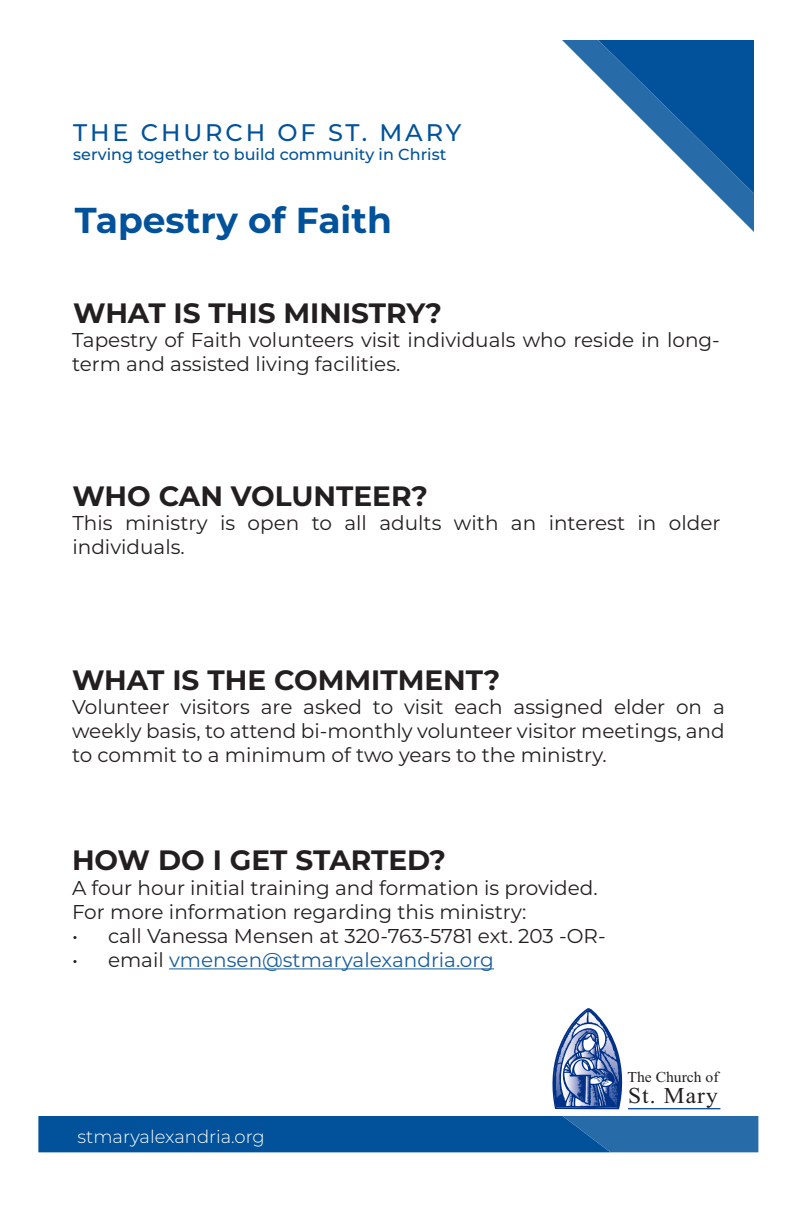
<style>
.page{position:relative;width:792px;height:1224px;background:#fff}
.page>*{position:absolute;margin:0;border:0;box-sizing:border-box;transform-origin:0 0}
.t1{font:700 36px "Montserrat";color:#01529a}
.t2{font:700 28px "Montserrat";color:#231f20}
.t3{font:500 24px "Montserrat";letter-spacing:.12em;color:#01529a}
.t4{font:22.6px "Times New Roman";letter-spacing:.045em;color:#231f20;scale:1.04 1}
.t5{font:20px/24px "Montserrat";color:#231f20}
.t6{font:20px "Montserrat";color:#175d9e}
.t7{font:300 18px "Montserrat";color:#fff}
.t8{font:500 16px "Montserrat";color:#01529a}
.t9{font:15px "Times New Roman";color:#231f20;scale:1.04 1}
.s1{color:#231f20}
</style>
<div class="page">
<svg style="left:552px;top:1008px;width:71px;height:101px"></svg>
<hr style="left:628px;top:1108px;width:92px;height:1px;background:#004393">
<svg style="left:38px;top:1116px;width:720px;height:36px;background:#0a589d"></svg>
<svg style="left:562px;top:40px;width:192px;height:192px"></svg>
<hr style="left:169px;top:968px;width:325px;height:1px;background:#175d9e">
<p class="t3" style="left:73px;top:116px;width:390px">THE CHURCH OF ST. MARY</p>
<p class="t8" style="left:73px;top:143px;width:375px">serving together to build community in Christ</p>
<p class="t1" style="left:75px;top:195px;width:319px">Tapestry of Faith</p>
<p class="t2" style="left:73px;top:293px;width:370px">WHAT IS THIS MINISTRY?</p>
<p class="t5" style="left:72px;top:328px;width:649px">Tapestry of Faith volunteers visit individuals who reside in long&shy;term and assisted living facilities.</p>
<p class="t2" style="left:72px;top:476px;width:357px">WHO CAN VOLUNTEER?</p>
<p class="t5" style="left:72px;top:511px;width:649px">This ministry is open to all adults with an interest in older individuals.</p>
<p class="t2" style="left:72px;top:659px;width:430px">WHAT IS THE COMMITMENT?</p>
<p class="t5" style="left:72px;top:694px;width:654px;text-align:justify">Volunteer visitors are asked to visit each assigned elder on a weekly basis, to attend bi-monthly volunteer visitor meetings, and to commit to a minimum of two years to the ministry.</p>
<p class="t2" style="left:72px;top:840px;width:376px">HOW DO I GET STARTED?</p>
<p class="t5" style="left:72px;top:875px;width:527px">A four hour initial training and formation is provided.</p>
<p class="t5" style="left:72px;top:899px;width:456px">For more information regarding this ministry:</p>
<p class="t5" style="left:72px;top:923px;width:535px">• call Vanessa Mensen at 320-763-5781 ext. 203 -OR-</p>
<p class="t6" style="left:72px;top:946px;width:424px"><span class="s1">• email</span> vmensen@stmaryalexandria.org</p>
<p class="t7" style="left:78px;top:1124px;width:189px">stmaryalexandria.org</p>
<p class="t9" style="left:627px;top:1067px;width:89px">The Church of</p>
<p class="t4" style="left:628px;top:1080px;width:88px">St. Mary</p>
</div>
